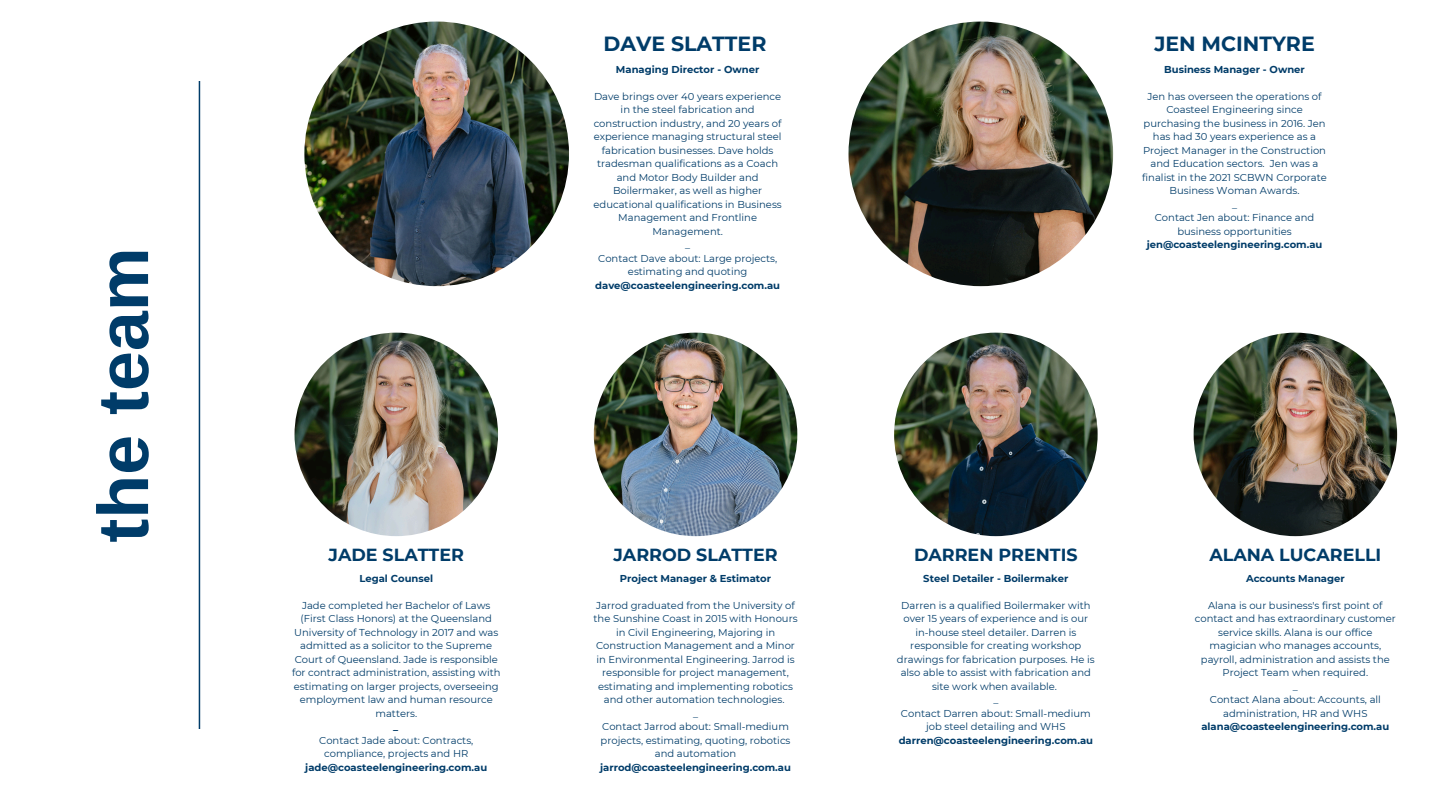
<style>
.page{position:relative;width:1440px;height:810px;background:#fff}
.page>*{position:absolute;margin:0;border:0;box-sizing:border-box;transform-origin:0 0}
.t1{font:700 71.8px "Liberation Sans";color:#003c69}
.t2{font:700 20.5px "Montserrat";color:#003c69}
.t3{font:700 17.5px "Montserrat";color:#003c69}
.t4{font:10px/13.5px "Montserrat";color:#003c69;text-align:center}
.t5{font:700 10px "Montserrat";color:#003c69}
.t6{font:italic 700 10px "Montserrat";color:#003c69}
</style>
<div class="page">
<hr style="left:199px;top:81px;width:1px;height:648px;background:#003c69">
<img style="left:304px;top:22px;width:265px;height:264px;border-radius:50%">
<img style="left:849px;top:22px;width:264px;height:264px;border-radius:50%">
<img style="left:594px;top:333px;width:203px;height:203px;border-radius:50%">
<img style="left:894px;top:333px;width:204px;height:203px;border-radius:50%">
<img style="left:295px;top:333px;width:203px;height:203px;border-radius:50%">
<img style="left:1194px;top:333px;width:203px;height:203px;border-radius:50%">
<h1 class="t1" style="left:74px;top:543px;width:297px;rotate:-90deg">the team</h1>
<h2 class="t2" style="left:604px;top:29px;width:164px">DAVE SLATTER</h2>
<h2 class="t2" style="left:1154px;top:29px;width:162px">JEN MCINTYRE</h2>
<p class="t5" style="left:616px;top:62px;width:145px">Managing Director - Owner</p>
<p class="t4" style="left:594px;top:89px;width:190px">Dave brings over 40 years experience in the steel fabrication and construction industry, and 20 years of experience managing structural steel fabrication businesses. Dave holds tradesman qualifications as a Coach and Motor Body Builder and<br>Boilermaker, as well as higher educational qualifications in Business<br>Management and Frontline<br>Management.<br>_<br>Contact Dave about: Large projects, estimating and quoting</p>
<p class="t5" style="left:595px;top:278px;width:186px">dave@coasteelengineering.com.au</p>
<p class="t5" style="left:1164px;top:62px;width:142px">Business Manager - Owner</p>
<p class="t4" style="left:1142px;top:89px;width:186px">Jen has overseen the operations of<br>Coasteel Engineering since purchasing the business in 2016. Jen has had 30 years experience as a<br>Project Manager in the Construction and Education sectors. Jen was a finalist in the 2021 SCBWN Corporate<br>Business Woman Awards.<br>_<br>Contact Jen about: Finance and business opportunities</p>
<p class="t5" style="left:1147px;top:237px;width:177px">jen@coasteelengineering.com.au</p>
<h3 class="t3" style="left:329px;top:542px;width:137px">JADE SLATTER</h3>
<h3 class="t3" style="left:614px;top:542px;width:166px">JARROD SLATTER</h3>
<h3 class="t3" style="left:914px;top:542px;width:165px">DARREN PRENTIS</h3>
<h3 class="t3" style="left:1209px;top:542px;width:173px">ALANA LUCARELLI</h3>
<p class="t5" style="left:359px;top:571px;width:75px">Legal Counsel</p>
<p class="t4" style="left:292px;top:598px;width:210px">Jade completed her Bachelor of Laws (First Class Honors) at the Queensland University of Technology in 2017 and was admitted as a solicitor to the Supreme Court of Queensland. Jade is responsible for contract administration, assisting with estimating on larger projects, overseeing employment law and human resource matters.</p>
<p class="t6" style="left:394px;top:720px;width:6px">_</p>
<p class="t4" style="left:319px;top:733px;width:156px">Contact Jade about: Contracts, compliance, projects and HR</p>
<p class="t5" style="left:305px;top:760px;width:183px">jade@coasteelengineering.com.au</p>
<p class="t5" style="left:620px;top:571px;width:153px">Project Manager &amp; Estimator</p>
<p class="t4" style="left:594px;top:598px;width:206px">Jarrod graduated from the University of the Sunshine Coast in 2015 with Honours in Civil Engineering, Majoring in Construction Management and a Minor in Environmental Engineering. Jarrod is responsible for project management, estimating and implementing robotics and other automation technologies.<br>_<br>Contact Jarrod about: Small-medium projects, estimating, quoting, robotics and automation</p>
<p class="t5" style="left:600px;top:760px;width:192px">jarrod@coasteelengineering.com.au</p>
<p class="t5" style="left:923px;top:571px;width:147px">Steel Detailer - Boilermaker</p>
<p class="t4" style="left:897px;top:598px;width:199px">Darren is a qualified Boilermaker with over 15 years of experience and is our in-house steel detailer. Darren is responsible for creating workshop drawings for fabrication purposes. He is also able to assist with fabrication and site work when available.<br>_<br>Contact Darren about: Small-medium job steel detailing and WHS</p>
<p class="t5" style="left:899px;top:733px;width:196px">darren@coasteelengineering.com.au</p>
<p class="t5" style="left:1246px;top:571px;width:100px">Accounts Manager</p>
<p class="t4" style="left:1195px;top:598px;width:203px">Alana is our business's first point of contact and has extraordinary customer service skills. Alana is our office magician who manages accounts, payroll, administration and assists the<br>Project Team when required.<br>_<br>Contact Alana about: Accounts, all administration, HR and WHS</p>
<p class="t5" style="left:1201px;top:720px;width:189px">alana@coasteelengineering.com.au</p>
</div>
